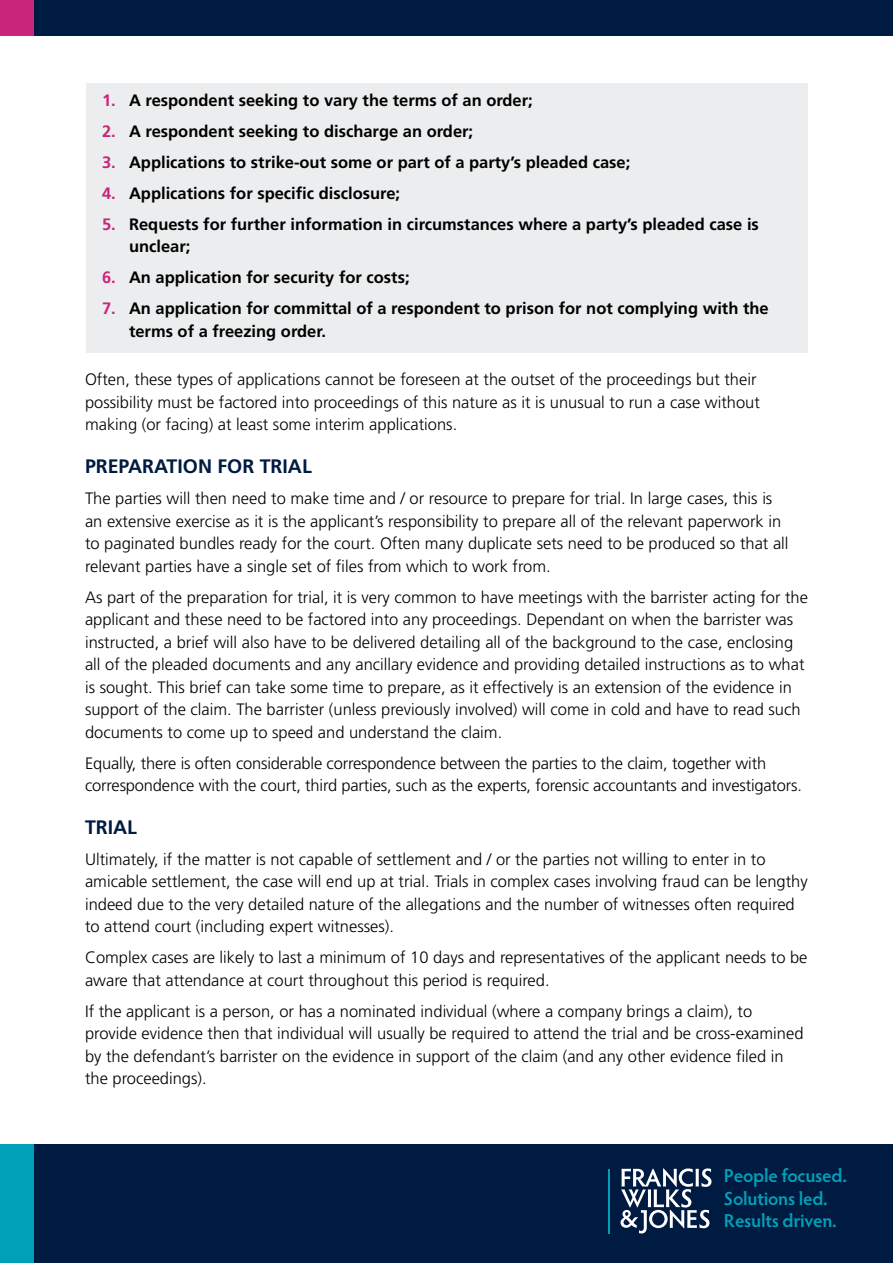
<style>
.page{position:relative;width:893px;height:1263px;background:#fff}
.page>*{position:absolute;margin:0;border:0;box-sizing:border-box;transform-origin:0 0}
.t1{font:700 19.5px "Frutiger LT Std";color:#001b41}
.t2{font:600 18.75px/22.6px "Hypatia Sans Pro";letter-spacing:-.015em;color:#00a1b8}
.t3{font:300 16.5px/22.5px "Frutiger LT Std";color:#000}
.t4{font:700 16.5px/22.5px "Frutiger LT Std";color:#000}
.s1{color:#ca267b}
</style>
<div class="page">
<div style="left:0;top:0;width:893px;height:36px;background:#001b41"></div>
<div style="left:0;top:0;width:34px;height:36px;background:#ca267b"></div>
<div style="left:0;top:1144px;width:893px;height:119px;background:#001b41"></div>
<div style="left:0;top:1144px;width:34px;height:119px;background:#00a1b8"></div>
<svg style="left:620px;top:1168px;width:91px;height:65px"></svg>
<hr style="left:608px;top:1169px;width:2px;height:65px;background:#00a1b8">
<div style="left:86px;top:84px;width:722px;height:269px;background:#ecedee"></div>
<p class="t4" style="left:102px;top:89px;width:432px"><span class="s1">1.</span> A respondent seeking to vary the terms of an order;</p>
<p class="t4" style="left:102px;top:120px;width:373px"><span class="s1">2.</span> A respondent seeking to discharge an order;</p>
<p class="t4" style="left:102px;top:151px;width:530px"><span class="s1">3.</span> Applications to strike-out some or part of a party’s pleaded case;</p>
<p class="t4" style="left:102px;top:182px;width:300px"><span class="s1">4.</span> Applications for specific disclosure;</p>
<p class="t4" style="left:129px;top:213px;width:631px;text-indent:-27px"><span class="s1">5.</span> Requests for further information in circumstances where a party’s pleaded case is unclear;</p>
<p class="t4" style="left:102px;top:266px;width:309px"><span class="s1">6.</span> An application for security for costs;</p>
<p class="t4" style="left:129px;top:297px;width:641px;text-indent:-27px"><span class="s1">7.</span> An application for committal of a respondent to prison for not complying with the terms of a freezing order.</p>
<p class="t3" style="left:85px;top:368px;width:676px">Often, these types of applications cannot be foreseen at the outset of the proceedings but their possibility must be factored into proceedings of this nature as it is unusual to run a case without making (or facing) at least some interim applications.</p>
<p class="t1" style="left:85px;top:455px;width:228px">PREPARATION FOR TRIAL</p>
<p class="t3" style="left:85px;top:487px;width:705px">The parties will then need to make time and / or resource to prepare for trial. In large cases, this is an extensive exercise as it is the applicant’s responsibility to prepare all of the relevant paperwork in to paginated bundles ready for the court. Often many duplicate sets need to be produced so that all relevant parties have a single set of files from which to work from.</p>
<p class="t3" style="left:85px;top:586px;width:724px">As part of the preparation for trial, it is very common to have meetings with the barrister acting for the applicant and these need to be factored into any proceedings. Dependant on when the barrister was instructed, a brief will also have to be delivered detailing all of the background to the case, enclosing all of the pleaded documents and any ancillary evidence and providing detailed instructions as to what is sought. This brief can take some time to prepare, as it effectively is an extension of the evidence in support of the claim. The barrister (unless previously involved) will come in cold and have to read such documents to come up to speed and understand the claim.</p>
<p class="t3" style="left:85px;top:752px;width:719px">Equally, there is often considerable correspondence between the parties to the claim, together with correspondence with the court, third parties, such as the experts, forensic accountants and investigators.</p>
<p class="t1" style="left:85px;top:815px;width:54px">TRIAL</p>
<p class="t3" style="left:85px;top:848px;width:724px">Ultimately, if the matter is not capable of settlement and / or the parties not willing to enter in to amicable settlement, the case will end up at trial. Trials in complex cases involving fraud can be lengthy indeed due to the very detailed nature of the allegations and the number of witnesses often required to attend court (including expert witnesses).</p>
<p class="t3" style="left:85px;top:947px;width:724px">Complex cases are likely to last a minimum of 10 days and representatives of the applicant needs to be aware that attendance at court throughout this period is required.</p>
<p class="t3" style="left:85px;top:1000px;width:720px">If the applicant is a person, or has a nominated individual (where a company brings a claim), to provide evidence then that individual will usually be required to attend the trial and be cross-examined by the defendant’s barrister on the evidence in support of the claim (and any other evidence filed in the proceedings).</p>
<p class="t2" style="left:724px;top:1164px;width:124px">People focused.<br>Solutions led.<br>Results driven.</p>
</div>
